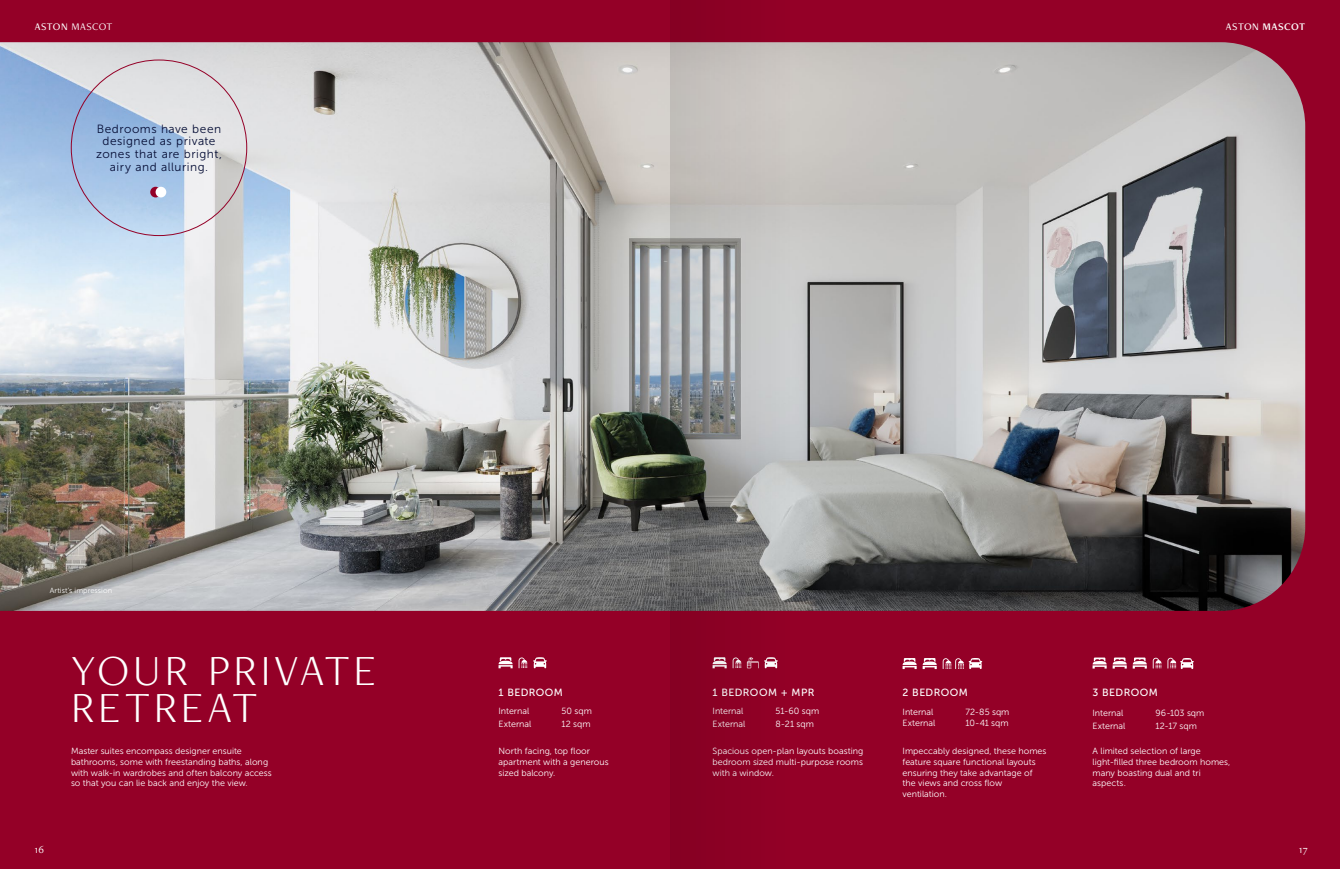
<style>
.page{position:relative;width:1340px;height:869px;background:#fff}
.page>*{position:absolute;margin:0;border:0;box-sizing:border-box;transform-origin:0 0}
.CARTER_Headings{font:300 44.62px/37.2px "Freight Neo Pro";letter-spacing:.08em;color:#fff}
.Paragraph_Style_1{font:11.9px/12.6px "Museo Sans 300";letter-spacing:.045em;color:#060e36;text-align:center}
.CARTER_Bullets{font:10.5px "Freight Neo Pro";letter-spacing:.04em;color:#fff}
.CARTER_Bullets-2{font:10.5px "Freight Neo Pro Semi";letter-spacing:.04em;color:#fff}
.CARTER_Subheading{font:10.41px "Museo Sans 500";letter-spacing:.04em;color:#fff}
.CARTER_Bullets-3{font:8.92px/10.7px "Museo Sans 300";color:#fff}
.Paragraph_Style_1-2{font:8.92px/10.7px "Museo Sans 300";color:#fff}
.Paragraph_Style_1-3{font:7.44px "Museo Sans 300";letter-spacing:.01em;color:#fff}
.s1{font-weight:500}
.s2{font-family:"Freight Neo Pro";font-weight:500}
</style>
<div class="page">
<div style="left:0;top:0;width:1339px;height:868px;background:#940027"></div>
<img style="left:0;top:42px;width:1305px;height:568px">
<svg style="left:498px;top:657px;width:14px;height:11px"></svg>
<svg style="left:533px;top:657px;width:13px;height:11px"></svg>
<svg style="left:922px;top:658px;width:14px;height:10px"></svg>
<svg style="left:902px;top:658px;width:14px;height:10px"></svg>
<svg style="left:942px;top:658px;width:40px;height:10px"></svg>
<svg style="left:518px;top:657px;width:9px;height:11px"></svg>
<svg style="left:1132px;top:657px;width:14px;height:11px"></svg>
<svg style="left:1112px;top:657px;width:14px;height:11px"></svg>
<svg style="left:1092px;top:657px;width:14px;height:11px"></svg>
<svg style="left:1152px;top:657px;width:9px;height:11px"></svg>
<svg style="left:1167px;top:657px;width:26px;height:11px"></svg>
<svg style="left:150px;top:187px;width:11px;height:10px"></svg>
<div style="left:156px;top:187px;width:10px;height:10px;background:#fff;border-radius:50%"></div>
<svg style="left:670px;top:0;width:124px;height:868px"></svg>
<p class="CARTER_Bullets" style="left:35px;top:19px;width:79px"><span class="s1">ASTON</span> MASCOT</p>
<p class="CARTER_Bullets-2" style="left:1225px;top:19px;width:81px"><span class="s2">ASTON</span> MASCOT</p>
<p class="Paragraph_Style_1" style="left:96px;top:122px;width:127px">Bedrooms have been designed as private zones that are bright, airy and alluring.</p>
<p class="Paragraph_Style_1-3" style="left:50px;top:586px;width:64px">Artist’s impression</p>
<p class="CARTER_Headings" style="left:71px;top:650px;width:306px">YOUR PRIVATE<br>RETREAT</p>
<p class="Paragraph_Style_1-2" style="left:71px;top:745px;width:202px">Master suites encompass designer ensuite bathrooms, some with freestanding baths, along with walk-in wardrobes and often balcony access so that you can lie back and enjoy the view.</p>
<p class="CARTER_Subheading" style="left:498px;top:686px;width:66px">1 BEDROOM</p>
<p class="CARTER_Subheading" style="left:712px;top:686px;width:103px">1 BEDROOM + MPR</p>
<p class="CARTER_Subheading" style="left:902px;top:686px;width:67px">2 BEDROOM</p>
<p class="CARTER_Subheading" style="left:1092px;top:686px;width:67px">3 BEDROOM</p>
<p class="CARTER_Bullets-3" style="left:498px;top:705px;width:32px">Internal</p>
<p class="CARTER_Bullets-3" style="left:561px;top:705px;width:32px">50 sqm</p>
<p class="CARTER_Bullets-3" style="left:498px;top:718px;width:34px">External</p>
<p class="CARTER_Bullets-3" style="left:561px;top:718px;width:31px">12 sqm</p>
<p class="CARTER_Bullets-3" style="left:712px;top:705px;width:32px">Internal</p>
<p class="CARTER_Bullets-3" style="left:775px;top:705px;width:45px">51-60 sqm</p>
<p class="CARTER_Bullets-3" style="left:712px;top:718px;width:34px">External</p>
<p class="CARTER_Bullets-3" style="left:775px;top:718px;width:40px">8-21 sqm</p>
<p class="CARTER_Bullets-3" style="left:902px;top:706px;width:32px">Internal</p>
<p class="CARTER_Bullets-3" style="left:965px;top:706px;width:45px">72-85 sqm</p>
<p class="CARTER_Bullets-3" style="left:902px;top:717px;width:34px">External</p>
<p class="CARTER_Bullets-3" style="left:965px;top:717px;width:45px">10-41 sqm</p>
<p class="CARTER_Bullets-3" style="left:1092px;top:707px;width:32px">Internal</p>
<p class="CARTER_Bullets-3" style="left:1155px;top:707px;width:50px">96-103 sqm</p>
<p class="CARTER_Bullets-3" style="left:1092px;top:720px;width:34px">External</p>
<p class="CARTER_Bullets-3" style="left:1155px;top:720px;width:43px">12-17 sqm</p>
<p class="CARTER_Bullets-3" style="left:498px;top:745px;width:112px">North facing, top floor apartment with a generous sized balcony.</p>
<p class="CARTER_Bullets-3" style="left:712px;top:745px;width:152px;text-align:justify">Spacious open-plan layouts boasting bedroom sized multi-purpose rooms with a window.</p>
<p class="CARTER_Bullets-3" style="left:902px;top:745px;width:145px">Impeccably designed, these homes feature square functional layouts ensuring they take advantage of the views and cross flow ventilation.</p>
<p class="CARTER_Bullets-3" style="left:1092px;top:745px;width:139px">A limited selection of large light-filled three bedroom homes, many boasting dual and tri aspects.</p>
<p class="CARTER_Bullets" style="left:35px;top:842px;width:11px">16</p>
<p class="CARTER_Bullets" style="left:1299px;top:842px;width:10px">17</p>
</div>
